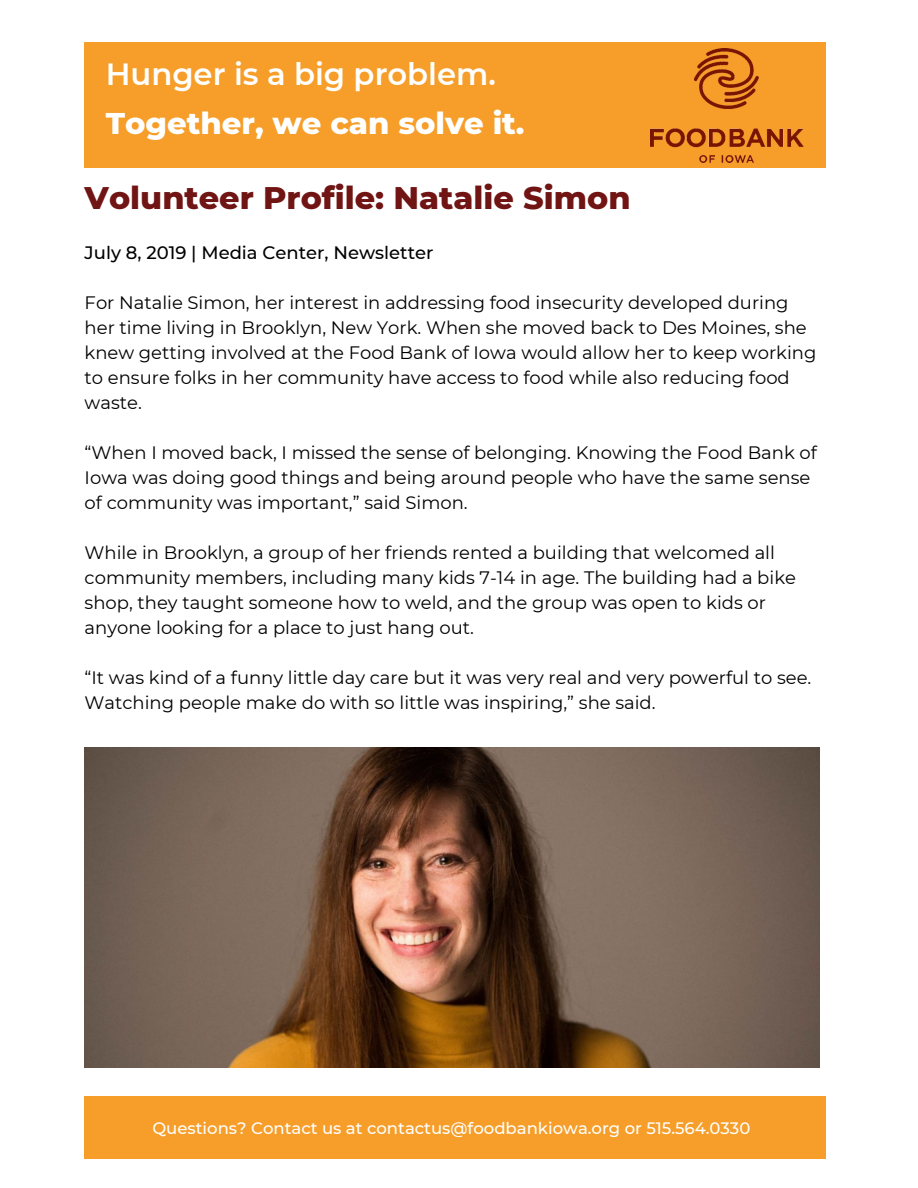
<style>
.page{position:relative;width:918px;height:1188px;background:#fff}
.page>*{position:absolute;margin:0;border:0;box-sizing:border-box;transform-origin:0 0}
.t1{font:800 31.95px "Montserrat";color:#701414}
.t2{font:800 30.6px "Montserrat";color:#fff}
.t3{font:600 30.6px "Montserrat";color:#fff}
.t4{font:18px/25px "Montserrat";color:#000}
.t5{font:500 18px "Montserrat";color:#000}
.t6{font:500 16.5px "Montserrat";color:#fff}
</style>
<div class="page">
<div style="left:85px;top:42px;width:741px;height:126px;background:#f69e29"></div>
<div style="left:85px;top:1096px;width:741px;height:63px;background:#f69e29"></div>
<img style="left:650px;top:49px;width:153px;height:113px">
<img style="left:85px;top:747px;width:734px;height:321px">
<h2 class="t3" style="left:106px;top:55px;width:392px">Hunger is a big problem.</h2>
<h2 class="t2" style="left:106px;top:104px;width:420px">Together, we can solve it.</h2>
<h1 class="t1" style="left:85px;top:178px;width:547px">Volunteer Profile: Natalie Simon</h1>
<p class="t5" style="left:85px;top:242px;width:350px">July 8, 2019 | Media Center, Newsletter</p>
<p class="t4" style="left:85px;top:290px;width:733px">For Natalie Simon, her interest in addressing food insecurity developed during her time living in Brooklyn, New York. When she moved back to Des Moines, she knew getting involved at the Food Bank of Iowa would allow her to keep working to ensure folks in her community have access to food while also reducing food waste.</p>
<p class="t4" style="left:85px;top:440px;width:734px">“When I moved back, I missed the sense of belonging. Knowing the Food Bank of<br>Iowa was doing good things and being around people who have the same sense of community was important,” said Simon.</p>
<p class="t4" style="left:85px;top:540px;width:713px">While in Brooklyn, a group of her friends rented a building that welcomed all community members, including many kids 7-14 in age. The building had a bike shop, they taught someone how to weld, and the group was open to kids or anyone looking for a place to just hang out.</p>
<p class="t4" style="left:85px;top:665px;width:728px">“It was kind of a funny little day care but it was very real and very powerful to see.<br>Watching people make do with so little was inspiring,” she said.</p>
<p class="t6" style="left:152px;top:1118px;width:599px">Questions? Contact us at contactus@foodbankiowa.org or 515.564.0330</p>
</div>
